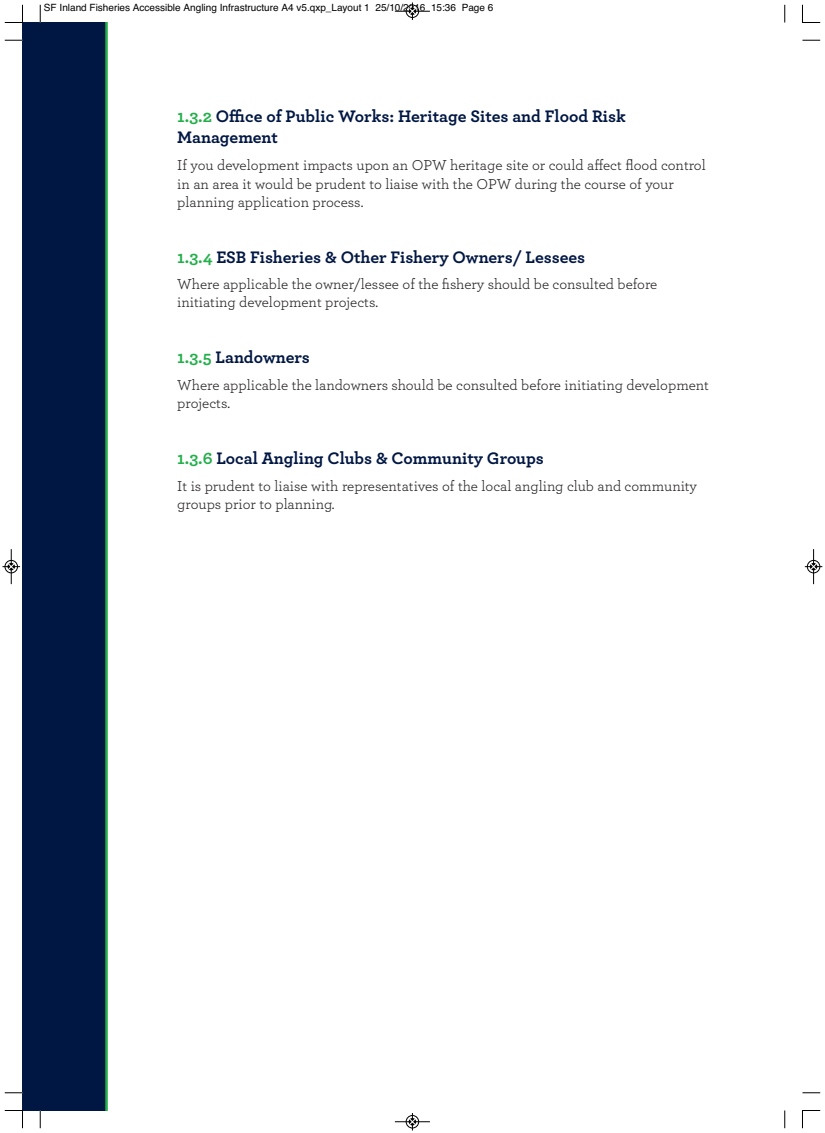
<style>
.page{position:relative;width:825px;height:1133px;background:#fff}
.page>*{position:absolute;margin:0;border:0;box-sizing:border-box;transform-origin:0 0}
.t1{font:700 17.5px/21px "Archer";color:#001743}
.t2{font:15px/18px "Archer";color:#231f20}
.t3{font:10px "Helvetica";color:#000}
.s1{color:#22af4a}
</style>
<div class="page">
<div style="left:22px;top:22px;width:84px;height:1088px;background:#001743"></div>
<hr style="left:105px;top:22px;width:3px;height:1088px;background:#22af4a">
<svg style="left:40px;top:5px;width:1px;height:18px"></svg>
<svg style="left:5px;top:40px;width:17px;height:1px"></svg>
<svg style="left:784px;top:5px;width:1px;height:18px"></svg>
<svg style="left:802px;top:40px;width:18px;height:1px"></svg>
<svg style="left:40px;top:1110px;width:1px;height:18px"></svg>
<svg style="left:5px;top:1092px;width:17px;height:1px"></svg>
<svg style="left:784px;top:1110px;width:1px;height:18px"></svg>
<svg style="left:802px;top:1092px;width:18px;height:1px"></svg>
<svg style="left:5px;top:5px;width:18px;height:18px"></svg>
<svg style="left:802px;top:5px;width:18px;height:18px"></svg>
<svg style="left:5px;top:1110px;width:18px;height:18px"></svg>
<svg style="left:802px;top:1110px;width:18px;height:18px"></svg>
<hr style="left:395px;top:11px;width:35px;height:1px;background:#000">
<div style="left:406px;top:5px;width:13px;height:13px;border:1px solid #000;border-radius:50%"></div>
<svg style="left:409px;top:2px;width:6px;height:18px"></svg>
<hr style="left:395px;top:1121px;width:35px;height:1px;background:#000">
<div style="left:406px;top:1115px;width:13px;height:13px;border:1px solid #000;border-radius:50%"></div>
<svg style="left:409px;top:1113px;width:6px;height:17px"></svg>
<hr style="left:11px;top:549px;width:1px;height:35px;background:#000">
<div style="left:5px;top:560px;width:13px;height:13px;border:1px solid #000;border-radius:50%"></div>
<svg style="left:2px;top:563px;width:18px;height:7px"></svg>
<div style="left:806px;top:560px;width:14px;height:13px;border:1px solid #fff;border-radius:50%"></div>
<hr style="left:813px;top:549px;width:1px;height:35px;background:#000">
<div style="left:807px;top:560px;width:13px;height:13px;border:1px solid #000;border-radius:50%"></div>
<svg style="left:804px;top:563px;width:18px;height:7px"></svg>
<p class="t3" style="left:44px;top:2px;width:451px">SF Inland Fisheries Accessible Angling Infrastructure A4 v5.qxp_Layout 1 25/10/2016 15:36 Page 6</p>
<p class="t1" style="left:177px;top:107px;width:450px"><span class="s1">1.3.2</span> office of Public Works: Heritage sites and Flood Risk<br>Management</p>
<p class="t2" style="left:177px;top:158px;width:530px">If you development impacts upon an OPW heritage site or could affect flood control in an area it would be prudent to liaise with the OPW during the course of your planning application process.</p>
<p class="t1" style="left:177px;top:248px;width:409px"><span class="s1">1.3.4</span> esB Fisheries &amp; other Fishery owners/ lessees</p>
<p class="t2" style="left:177px;top:277px;width:481px">Where applicable the owner/lessee of the fishery should be consulted before initiating development projects.</p>
<p class="t1" style="left:177px;top:349px;width:134px"><span class="s1">1.3.5</span> landowners</p>
<p class="t2" style="left:177px;top:378px;width:533px">Where applicable the landowners should be consulted before initiating development projects.</p>
<p class="t1" style="left:177px;top:449px;width:368px"><span class="s1">1.3.6</span> local Angling Clubs &amp; Community Groups</p>
<p class="t2" style="left:177px;top:478px;width:521px">It is prudent to liaise with representatives of the local angling club and community groups prior to planning.</p>
</div>
